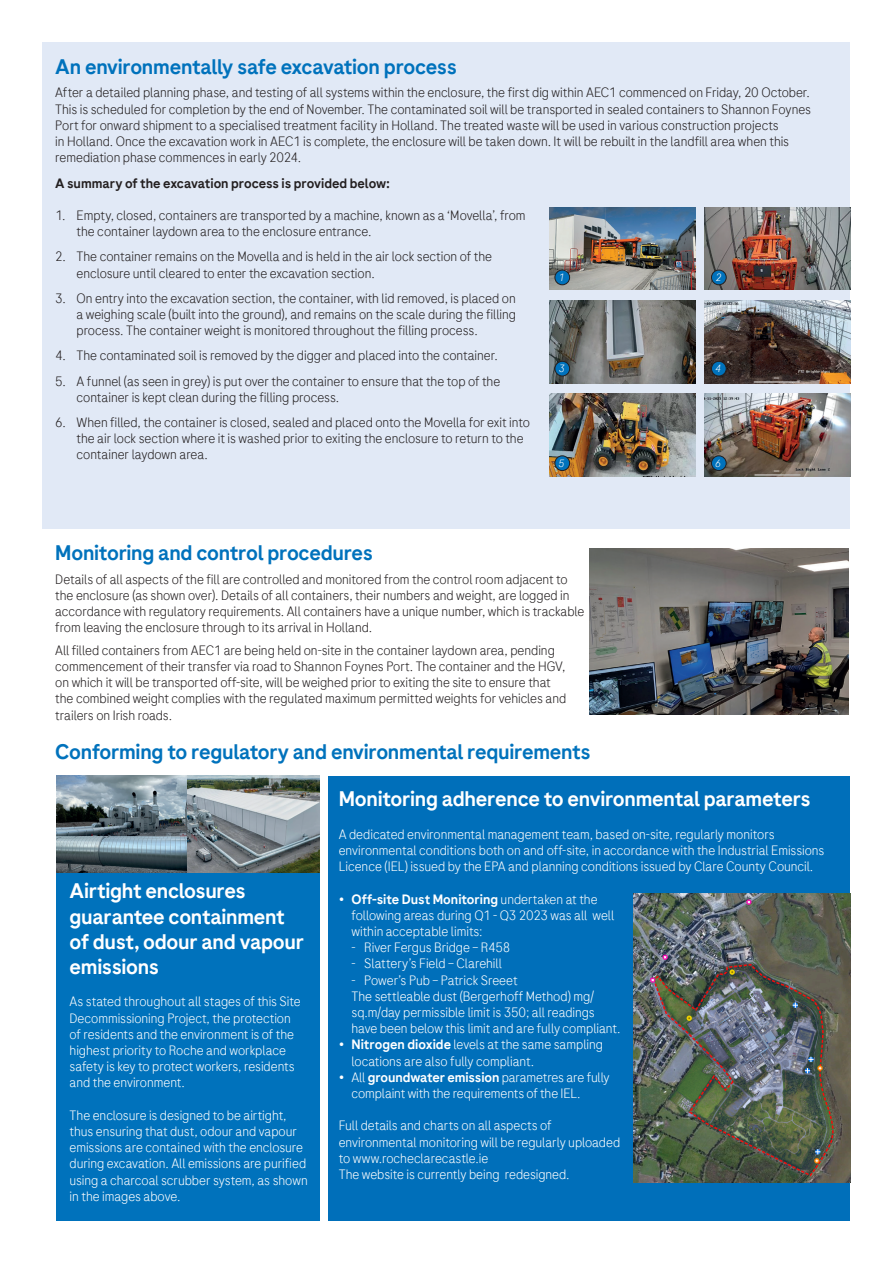
<style>
.page{position:relative;width:893px;height:1263px;background:#fff}
.page>*{position:absolute;margin:0;border:0;box-sizing:border-box;transform-origin:0 0}
.Titel_Fliesstext{font:300 21px "Roche Sans";letter-spacing:-.015em;color:#0072bc}
.Titel_Fliesstext-2{font:300 21px/25.2px "Roche Sans";letter-spacing:-.015em;color:#fff}
.Titel_Fliesstext-3{font:300 13.5px/16.2px "Roche Sans";letter-spacing:-.005em;color:#231f20}
.Titel_Fliesstext-4{font:300 13.5px/16.2px "Roche Sans";letter-spacing:-.005em;color:#fff}
.Titel_Fliesstext-5{font:300 13.5px "Roche Sans";color:#231f20}
.Titel_Fliesstext-6{font:italic 300 10.5px "Roche Sans";color:#fff}
.s1{font-style:inherit}
</style>
<div class="page">
<div style="left:43px;top:43px;width:807px;height:486px;background:#e1e9f6"></div>
<div style="left:328px;top:776px;width:522px;height:444px;background:#006fba"></div>
<div style="left:56px;top:816px;width:264px;height:404px;background:#0072bc"></div>
<img style="left:56px;top:776px;width:264px;height:96px">
<img style="left:634px;top:893px;width:216px;height:289px">
<img style="left:550px;top:207px;width:145px;height:83px">
<div style="left:555px;top:270px;width:15px;height:15px;background:#0072bc;border-radius:50%"></div>
<div style="left:554px;top:270px;width:16px;height:15px;border:1px solid #231f20;border-radius:50%"></div>
<img style="left:550px;top:300px;width:145px;height:83px">
<div style="left:555px;top:361px;width:15px;height:15px;background:#0072bc;border-radius:50%"></div>
<div style="left:554px;top:361px;width:16px;height:15px;border:1px solid #231f20;border-radius:50%"></div>
<img style="left:705px;top:300px;width:145px;height:83px">
<div style="left:711px;top:361px;width:15px;height:15px;background:#0072bc;border-radius:50%"></div>
<div style="left:711px;top:361px;width:16px;height:15px;border:1px solid #231f20;border-radius:50%"></div>
<img style="left:550px;top:393px;width:145px;height:83px">
<div style="left:555px;top:456px;width:15px;height:14px;background:#0072bc;border-radius:50%"></div>
<div style="left:554px;top:455px;width:16px;height:16px;border:1px solid #231f20;border-radius:50%"></div>
<img style="left:705px;top:393px;width:145px;height:83px">
<div style="left:711px;top:456px;width:15px;height:14px;background:#0072bc;border-radius:50%"></div>
<div style="left:711px;top:455px;width:16px;height:16px;border:1px solid #231f20;border-radius:50%"></div>
<img style="left:705px;top:207px;width:145px;height:83px">
<div style="left:711px;top:270px;width:15px;height:15px;background:#0072bc;border-radius:50%"></div>
<div style="left:711px;top:270px;width:16px;height:15px;border:1px solid #231f20;border-radius:50%"></div>
<img style="left:589px;top:548px;width:260px;height:167px">
<p class="Titel_Fliesstext" style="left:55px;top:54px;width:403px">An environmentally safe excavation process</p>
<p class="Titel_Fliesstext-3" style="left:55px;top:84px;width:757px">After a detailed planning phase, and testing of all systems within the enclosure, the first dig within AEC1 commenced on Friday, 20 October.<br>This is scheduled for completion by the end of November. The contaminated soil will be transported in sealed containers to Shannon Foynes Port for onward shipment to a specialised treatment facility in Holland. The treated waste will be used in various construction projects<br>in Holland. Once the excavation work in AEC1 is complete, the enclosure will be taken down. It will be rebuilt in the landfill area when this remediation phase commences in early 2024.</p>
<p class="Titel_Fliesstext-5" style="left:55px;top:174px;width:336px">A summary of the excavation process is provided below:</p>
<p class="Titel_Fliesstext-3" style="left:77px;top:207px;width:451px;text-indent:-21px">1. Empty, closed, containers are transported by a machine, known as a ‘Movella’, from the container laydown area to the enclosure entrance.</p>
<p class="Titel_Fliesstext-3" style="left:77px;top:248px;width:417px;text-indent:-21px">2. The container remains on the Movella and is held in the air lock section of the enclosure until cleared to enter the excavation section.</p>
<p class="Titel_Fliesstext-3" style="left:77px;top:290px;width:441px;text-align:justify;text-indent:-21px">3. On entry into the excavation section, the container, with lid removed, is placed on a weighing scale (built into the ground), and remains on the scale during the filling process. The container weight is monitored throughout the filling process.</p>
<p class="Titel_Fliesstext-3" style="left:55px;top:347px;width:444px">4. The contaminated soil is removed by the digger and placed into the container.</p>
<p class="Titel_Fliesstext-3" style="left:77px;top:372px;width:425px;text-indent:-21px">5. A funnel (as seen in grey) is put over the container to ensure that the top of the container is kept clean during the filling process.</p>
<p class="Titel_Fliesstext-3" style="left:77px;top:414px;width:455px;text-indent:-21px">6. When filled, the container is closed, sealed and placed onto the Movella for exit into the air lock section where it is washed prior to exiting the enclosure to return to the container laydown area.</p>
<p class="Titel_Fliesstext-6" style="left:716px;top:271px;width:7px">2</p>
<p class="Titel_Fliesstext-6" style="left:559px;top:271px;width:7px">1</p>
<p class="Titel_Fliesstext-6" style="left:559px;top:362px;width:7px">3</p>
<p class="Titel_Fliesstext-6" style="left:715px;top:362px;width:7px">4</p>
<p class="Titel_Fliesstext-6" style="left:559px;top:456px;width:7px">5</p>
<p class="Titel_Fliesstext-6" style="left:715px;top:456px;width:7px">6</p>
<p class="Titel_Fliesstext" style="left:55px;top:540px;width:319px">Monitoring and control procedures</p>
<p class="Titel_Fliesstext-3" style="left:55px;top:571px;width:531px">Details of all aspects of the fill are controlled and monitored from the control room adjacent to the enclosure (as shown over). Details of all containers, their numbers and weight, are logged in accordance with regulatory requirements. All containers have a unique number, which is trackable from leaving the enclosure through to its arrival in Holland.</p>
<p class="Titel_Fliesstext-3" style="left:55px;top:642px;width:512px">All filled containers from AEC1 are being held on-site in the container laydown area, pending commencement of their transfer via road to Shannon Foynes Port. The container and the HGV, on which it will be transported off-site, will be weighed prior to exiting the site to ensure that the combined weight complies with the regulated maximum permitted weights for vehicles and trailers on Irish roads.</p>
<p class="Titel_Fliesstext" style="left:55px;top:738px;width:537px">Conforming to regulatory and environmental requirements</p>
<p class="Titel_Fliesstext-2" style="left:339px;top:786px;width:473px">Monitoring adherence to environmental parameters</p>
<p class="Titel_Fliesstext-4" style="left:339px;top:826px;width:487px">A dedicated environmental management team, based on-site, regularly monitors environmental conditions both on and off-site, in accordance with the Industrial Emissions<br>Licence (IEL) issued by the EPA and planning conditions issued by Clare County Council.</p>
<p class="Titel_Fliesstext-4" style="left:351px;top:890px;width:264px;text-indent:-13px">• <span class="s1">Off-site Dust Monitoring</span> undertaken at the following areas during Q1 - Q3 2023 was all well within acceptable limits:</p>
<p class="Titel_Fliesstext-4" style="left:351px;top:939px;width:160px">- River Fergus Bridge – R458</p>
<p class="Titel_Fliesstext-4" style="left:351px;top:955px;width:152px">- Slattery’s Field – Clarehill</p>
<p class="Titel_Fliesstext-4" style="left:351px;top:971px;width:168px">- Power’s Pub – Patrick Sreeet</p>
<p class="Titel_Fliesstext-4" style="left:351px;top:988px;width:270px">The settleable dust (Bergerhoff Method) mg/ sq.m/day permissible limit is 350; all readings have been below this limit and are fully compliant.</p>
<p class="Titel_Fliesstext-4" style="left:351px;top:1036px;width:253px;text-indent:-13px">• <span class="s1">Nitrogen dioxide</span> levels at the same sampling locations are also fully compliant.</p>
<p class="Titel_Fliesstext-4" style="left:351px;top:1069px;width:260px;text-indent:-13px">• All <span class="s1">groundwater emission</span> parametres are fully complaint with the requirements of the IEL.</p>
<p class="Titel_Fliesstext-4" style="left:339px;top:1117px;width:283px">Full details and charts on all aspects of environmental monitoring will be regularly uploaded to www.rocheclarecastle.ie</p>
<p class="Titel_Fliesstext-4" style="left:339px;top:1166px;width:232px">The website is currently being redesigned.</p>
<p class="Titel_Fliesstext-2" style="left:70px;top:878px;width:236px">Airtight enclosures guarantee containment of dust, odour and vapour emissions</p>
<p class="Titel_Fliesstext-4" style="left:70px;top:993px;width:233px">As stated throughout all stages of this Site Decommissioning Project, the protection of residents and the environment is of the highest priority to Roche and workplace safety is key to protect workers, residents and the environment.</p>
<p class="Titel_Fliesstext-4" style="left:70px;top:1107px;width:240px">The enclosure is designed to be airtight, thus ensuring that dust, odour and vapour emissions are contained with the enclosure during excavation. All emissions are purified using a charcoal scrubber system, as shown in the images above.</p>
</div>
